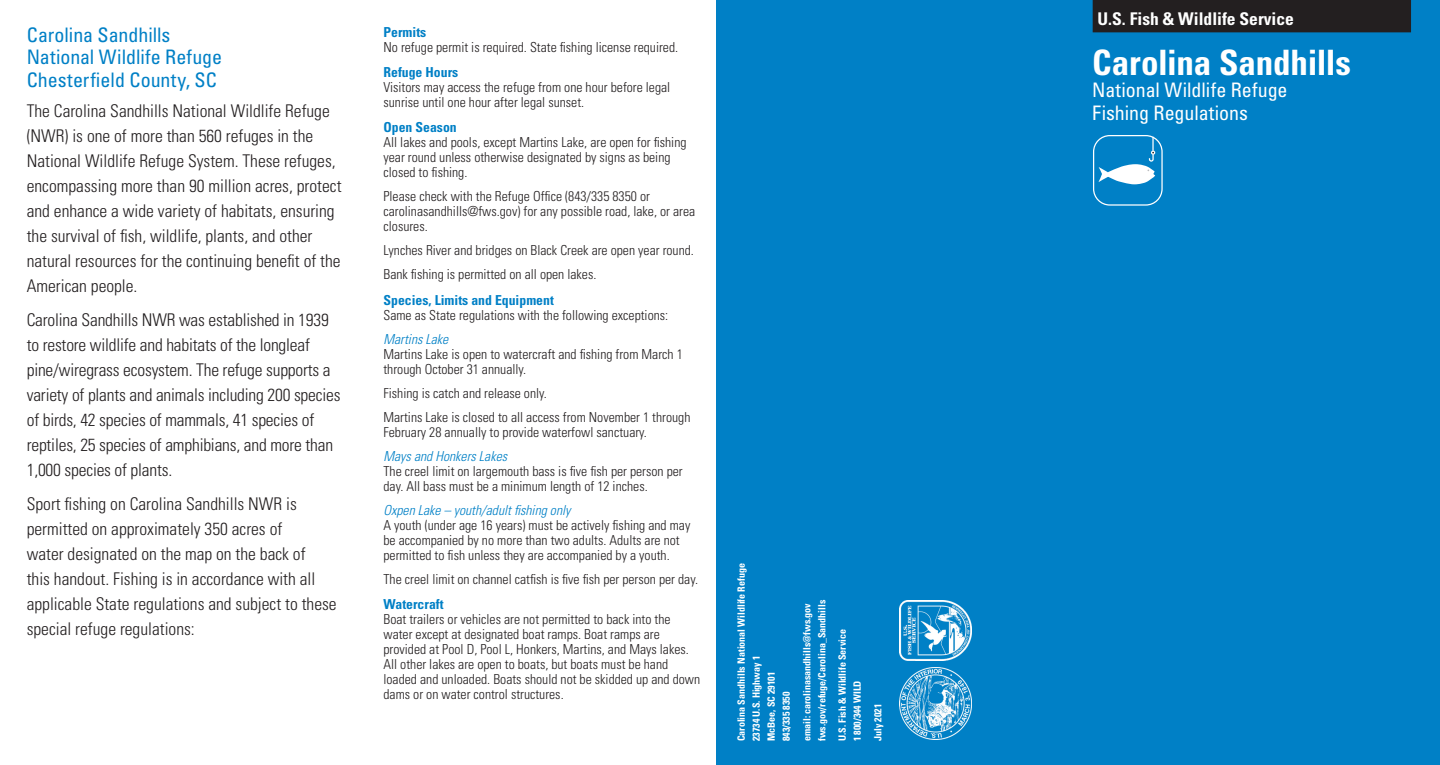
<style>
.page{position:relative;width:1440px;height:765px;background:#fff}
.page>*{position:absolute;margin:0;border:0;box-sizing:border-box;transform-origin:0 0}
.H1-Site_Name{font:700 condensed 35px "Univers LT Std";letter-spacing:-.005em;color:#fff}
.H2-Subtitle{font:condensed 20px "Univers LT Std";color:#0080c6}
.H2-Subtitle-2{font:condensed 20px "Univers LT Std";color:#fff}
.t1{font:300 condensed 17.5px/25px "Univers LT Std";color:#231f20}
.t2{font:700 condensed 17.5px "Univers LT Std";color:#fff}
.t3{font:300 condensed 13.75px/15px "Univers LT Std";color:#231f20}
.H3-Section_Titles{font:700 condensed 13.75px "Univers LT Std";color:#0080c6}
.t4{font:italic 300 condensed 13.75px "Univers LT Std";color:#0080c6}
.p-Contact_Informatio{font:700 condensed 10px "Univers LT Std";color:#fff}
</style>
<div class="page">
<div style="left:716px;top:0;width:724px;height:765px;background:#0080c6"></div>
<div style="left:1093px;top:0;width:318px;height:32px;background:#231f20"></div>
<div style="left:1093px;top:135px;width:70px;height:71px;border:1px solid #fff;border-radius:16px"></div>
<svg style="left:1098px;top:137px;width:57px;height:47px"></svg>
<img style="left:900px;top:668px;width:72px;height:72px">
<img style="left:900px;top:600px;width:72px;height:61px">
<h2 class="H2-Subtitle" style="left:27px;top:22px;width:145px">Carolina Sandhills</h2>
<h2 class="H2-Subtitle" style="left:27px;top:44px;width:197px">National Wildlife Refuge</h2>
<h2 class="H2-Subtitle" style="left:27px;top:67px;width:192px">Chesterfield County, SC</h2>
<p class="t1" style="left:27px;top:99px;width:316px">The Carolina Sandhills National Wildlife Refuge (NWR) is one of more than 560 refuges in the National Wildlife Refuge System. These refuges, encompassing more than 90 million acres, protect and enhance a wide variety of habitats, ensuring the survival of fish, wildlife, plants, and other natural resources for the continuing benefit of the American people.</p>
<p class="t1" style="left:27px;top:308px;width:315px">Carolina Sandhills NWR was established in 1939 to restore wildlife and habitats of the longleaf pine/wiregrass ecosystem. The refuge supports a variety of plants and animals including 200 species of birds, 42 species of mammals, 41 species of reptiles, 25 species of amphibians, and more than 1,000 species of plants.</p>
<p class="t1" style="left:27px;top:492px;width:311px">Sport fishing on Carolina Sandhills NWR is permitted on approximately 350 acres of<br>water designated on the map on the back of<br>this handout. Fishing is in accordance with all applicable State regulations and subject to these special refuge regulations:</p>
<h3 class="H3-Section_Titles" style="left:383px;top:24px;width:44px">Permits</h3>
<p class="t3" style="left:383px;top:40px;width:296px">No refuge permit is required. State fishing license required.</p>
<h3 class="H3-Section_Titles" style="left:383px;top:64px;width:76px">Refuge Hours</h3>
<p class="t3" style="left:383px;top:80px;width:288px">Visitors may access the refuge from one hour before legal sunrise until one hour after legal sunset.</p>
<h3 class="H3-Section_Titles" style="left:383px;top:119px;width:75px">Open Season</h3>
<p class="t3" style="left:383px;top:135px;width:305px">All lakes and pools, except Martins Lake, are open for fishing year round unless otherwise designated by signs as being closed to fishing.</p>
<p class="t3" style="left:383px;top:189px;width:313px">Please check with the Refuge Office (843/335 8350 or carolinasandhills@fws.gov) for any possible road, lake, or area closures.</p>
<p class="t3" style="left:383px;top:243px;width:312px">Lynches River and bridges on Black Creek are open year round.</p>
<p class="t3" style="left:383px;top:267px;width:214px">Bank fishing is permitted on all open lakes.</p>
<h3 class="H3-Section_Titles" style="left:383px;top:291px;width:172px">Species, Limits and Equipment</h3>
<p class="t3" style="left:383px;top:307px;width:286px">Same as State regulations with the following exceptions:</p>
<p class="t4" style="left:383px;top:331px;width:66px">Martins Lake</p>
<p class="t3" style="left:383px;top:346px;width:301px">Martins Lake is open to watercraft and fishing from March 1 through October 31 annually.</p>
<p class="t3" style="left:383px;top:385px;width:165px">Fishing is catch and release only.</p>
<p class="t3" style="left:383px;top:409px;width:308px">Martins Lake is closed to all access from November 1 through<br>February 28 annually to provide waterfowl sanctuary.</p>
<p class="t4" style="left:383px;top:448px;width:125px">Mays and Honkers Lakes</p>
<p class="t3" style="left:383px;top:463px;width:301px">The creel limit on largemouth bass is five fish per person per day. All bass must be a minimum length of 12 inches.</p>
<p class="t4" style="left:383px;top:502px;width:189px">Oxpen Lake – youth/adult fishing only</p>
<p class="t3" style="left:383px;top:517px;width:308px">A youth (under age 16 years) must be actively fishing and may be accompanied by no more than two adults. Adults are not permitted to fish unless they are accompanied by a youth.</p>
<p class="t3" style="left:383px;top:571px;width:316px">The creel limit on channel catfish is five fish per person per day.</p>
<h3 class="H3-Section_Titles" style="left:383px;top:596px;width:62px">Watercraft</h3>
<p class="t3" style="left:383px;top:612px;width:318px">Boat trailers or vehicles are not permitted to back into the water except at designated boat ramps. Boat ramps are provided at Pool D, Pool L, Honkers, Martins, and Mays lakes.<br>All other lakes are open to boats, but boats must be hand loaded and unloaded. Boats should not be skidded up and down dams or on water control structures.</p>
<p class="p-Contact_Informatio" style="left:735px;top:741px;width:179px;rotate:-90deg">Carolina Sandhills National Wildlife Refuge</p>
<p class="p-Contact_Informatio" style="left:750px;top:741px;width:87px;rotate:-90deg">23734 U.S. Highway 1</p>
<p class="p-Contact_Informatio" style="left:765px;top:741px;width:71px;rotate:-90deg">McBee, SC 29101</p>
<p class="p-Contact_Informatio" style="left:780px;top:741px;width:51px;rotate:-90deg">843/335 8350</p>
<p class="p-Contact_Informatio" style="left:801px;top:741px;width:139px;rotate:-90deg">email: carolinasandhills@fws.gov</p>
<p class="p-Contact_Informatio" style="left:816px;top:741px;width:143px;rotate:-90deg">fws.gov/refuge/Carolina_Sandhills</p>
<p class="p-Contact_Informatio" style="left:836px;top:741px;width:114px;rotate:-90deg">U.S. Fish &amp; Wildlife Service</p>
<p class="p-Contact_Informatio" style="left:851px;top:741px;width:62px;rotate:-90deg">1 800/344 WILD</p>
<p class="p-Contact_Informatio" style="left:872px;top:741px;width:39px;rotate:-90deg">July 2021</p>
<p class="t2" style="left:1098px;top:8px;width:198px">U.S. Fish &amp; Wildlife Service</p>
<h1 class="H1-Site_Name" style="left:1092px;top:41px;width:260px">Carolina Sandhills</h1>
<h2 class="H2-Subtitle-2" style="left:1092px;top:77px;width:197px">National Wildlife Refuge</h2>
<h2 class="H2-Subtitle-2" style="left:1092px;top:100px;width:157px">Fishing Regulations</h2>
</div>
